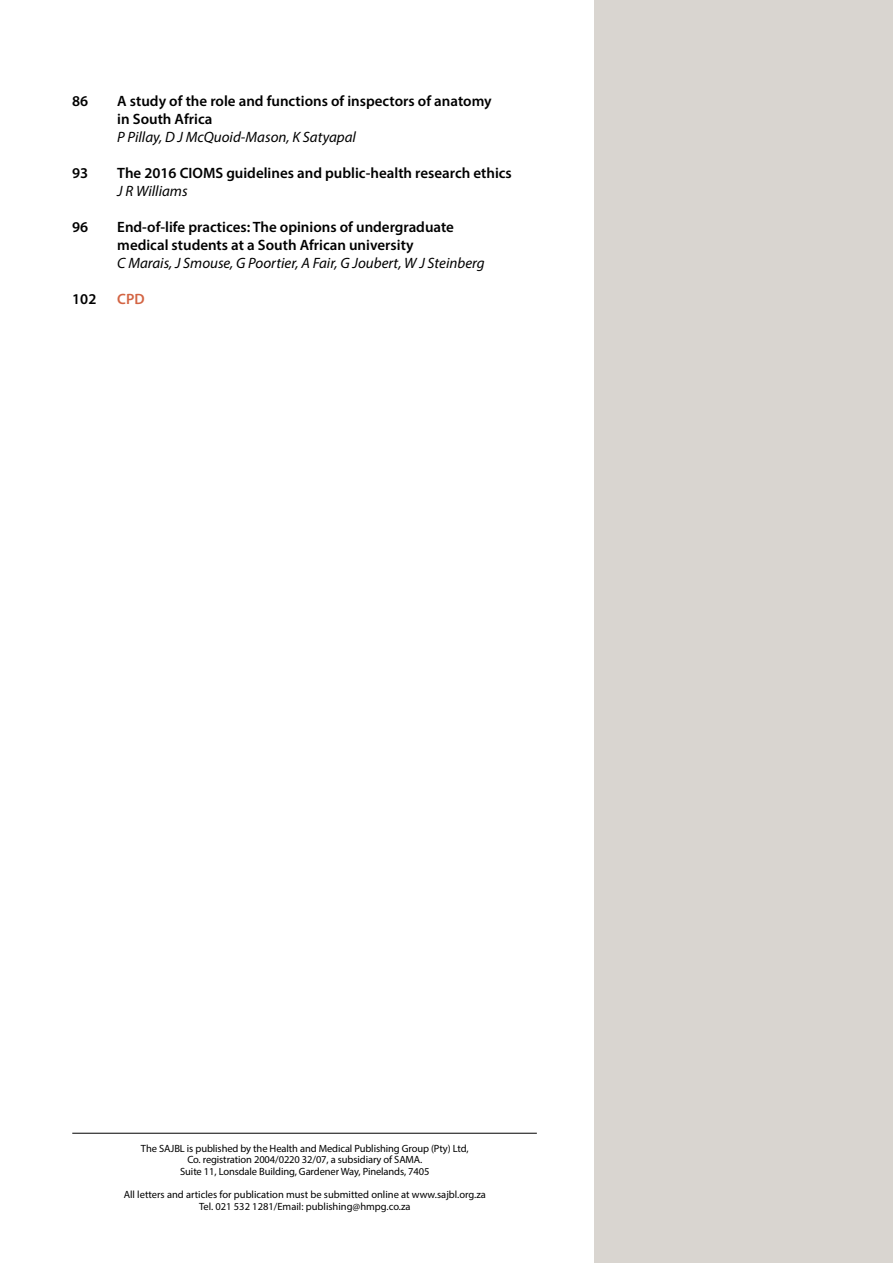
<style>
.page{position:relative;width:893px;height:1263px;background:#fff}
.page>*{position:absolute;margin:0;border:0;box-sizing:border-box;transform-origin:0 0}
.t1{font:600 15px/18px "Myriad Pro";color:#000}
.t2{font:italic 15px "Myriad Pro";color:#000}
.t3{font:600 15px "Myriad Pro";color:#d36443}
.t4{font:10.5px/11.7px "Myriad Pro";letter-spacing:-.01em;color:#000;text-align:center}
</style>
<div class="page">
<div style="left:594px;top:0;width:299px;height:1263px;background:#d9d5d0"></div>
<hr style="left:72px;top:1133px;width:465px;height:1px;background:#000">
<h1 class="t1" style="left:72px;top:91px;width:18px">86</h1>
<h1 class="t1" style="left:117px;top:91px;width:376px">A study of the role and functions of inspectors of anatomy in South Africa</h1>
<h1 class="t2" style="left:117px;top:127px;width:240px">P Pillay, D J McQuoid-Mason, K Satyapal</h1>
<h1 class="t1" style="left:72px;top:163px;width:18px">93</h1>
<h1 class="t1" style="left:117px;top:163px;width:396px">The 2016 CIOMS guidelines and public-health research ethics</h1>
<h1 class="t2" style="left:117px;top:181px;width:72px">J R Williams</h1>
<h1 class="t1" style="left:72px;top:217px;width:18px">96</h1>
<h1 class="t1" style="left:117px;top:217px;width:338px">End-of-life practices: The opinions of undergraduate medical students at a South African university</h1>
<h1 class="t2" style="left:117px;top:253px;width:369px">C Marais, J Smouse, G Poortier, A Fair, G Joubert, W J Steinberg</h1>
<h1 class="t1" style="left:72px;top:289px;width:26px">102</h1>
<h1 class="t3" style="left:117px;top:289px;width:29px">CPD</h1>
<p class="t4" style="left:141px;top:1142px;width:329px">The SAJBL is published by the Health and Medical Publishing Group (Pty) Ltd,<br>Co. registration 2004/0220 32/07, a subsidiary of SAMA.<br>Suite 11, Lonsdale Building, Gardener Way, Pinelands, 7405</p>
<p class="t4" style="left:124px;top:1189px;width:364px">All letters and articles for publication must be submitted online at www.sajbl.org.za<br>Tel. 021 532 1281/Email: publishing@hmpg.co.za</p>
</div>
